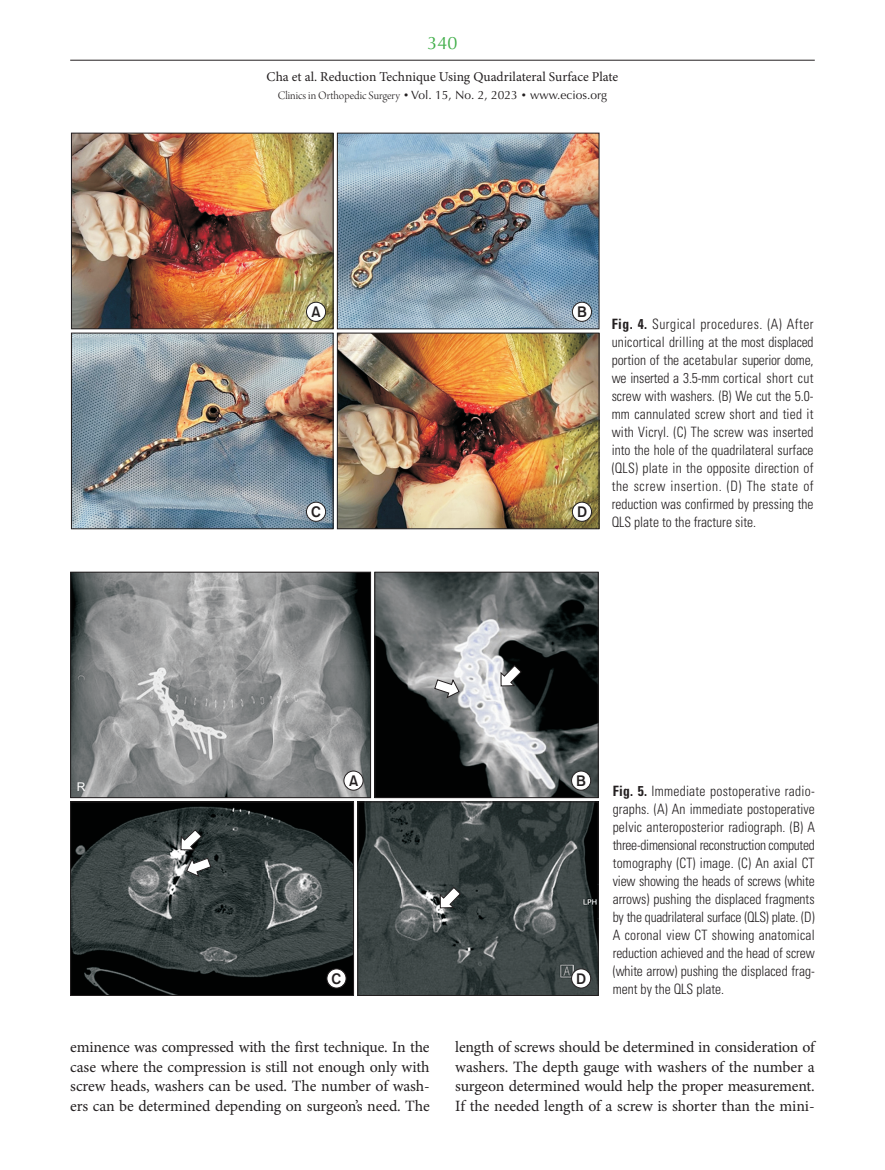
<style>
.page{position:relative;width:885px;height:1170px;background:#fff}
.page>*{position:absolute;margin:0;border:0;box-sizing:border-box;transform-origin:0 0}
.t1{font:18px "Optima LT Std";color:#40ae49}
.t2{font:15.75px/19.5px "Minion Pro";letter-spacing:-.005em;color:#231f20;text-align:justify}
.t3{font:15px "Gothic 725 BT Bold A";color:#231f20}
.t4{font:300 condensed 14.25px/18px "Univers LT Std";color:#231f20;text-align:justify;scale:.95 1}
.t5{font:13.5px "Minion Pro";color:#231f20}
.t6{font:12px "Optima LT Std";color:#231f20}
.t7{font:12px "Arial";color:#fff}
.s1{font-family:"Arno Pro Light Display"}
.s2{font-size:9px}
.s3{font-weight:700}
</style>
<div class="page">
<hr style="left:70px;top:60px;width:744px;height:1px;background:#231f20">
<img style="left:71px;top:133px;width:528px;height:396px">
<svg style="left:70px;top:571px;width:528px;height:424px;background:#595d5e"></svg>
<svg style="left:434px;top:679px;width:25px;height:19px"></svg>
<svg style="left:500px;top:665px;width:21px;height:21px"></svg>
<svg style="left:440px;top:887px;width:20px;height:21px"></svg>
<svg style="left:186px;top:857px;width:25px;height:19px"></svg>
<svg style="left:180px;top:829px;width:22px;height:21px"></svg>
<p class="t1" style="left:427px;top:32px;width:32px">340</p>
<p class="t5" style="left:266px;top:68px;width:353px">Cha et al. Reduction Technique Using Quadrilateral Surface Plate</p>
<p class="t6" style="left:278px;top:88px;width:331px"><span class="s1">Clinics in Orthopedic Surgery</span> <span class="s2">•</span> Vol. 15, No. 2, 2023 <span class="s2">•</span> www.ecios.org</p>
<p class="t7" style="left:77px;top:779px;width:10px">R</p>
<p class="t3" style="left:311px;top:303px;width:11px">A</p>
<p class="t3" style="left:577px;top:303px;width:11px">B</p>
<p class="t3" style="left:311px;top:503px;width:11px">C</p>
<p class="t3" style="left:577px;top:503px;width:12px">D</p>
<p class="t4" style="left:611px;top:314px;width:214px"><span class="s3">Fig. 4.</span> Surgical procedures. (A) After unicortical drilling at the most displaced portion of the acetabular superior dome, we inserted a 3.5-mm cortical short cut screw with washers. (B) We cut the 5.0- mm cannulated screw short and tied it with Vicryl. (C) The screw was inserted into the hole of the quadrilateral surface (QLS) plate in the opposite direction of the screw insertion. (D) The state of reduction was confirmed by pressing the QLS plate to the fracture site.</p>
<p class="t3" style="left:349px;top:771px;width:11px">A</p>
<p class="t3" style="left:576px;top:771px;width:11px">B</p>
<p class="t3" style="left:331px;top:969px;width:11px">C</p>
<p class="t3" style="left:576px;top:969px;width:12px">D</p>
<p class="t4" style="left:612px;top:781px;width:214px"><span class="s3">Fig. 5.</span> Immediate postoperative radio&shy;graphs. (A) An immediate postoperative pelvic anteroposterior radiograph. (B) A three-dimensional reconstruction computed tomography (CT) image. (C) An axial CT view showing the heads of screws (white arrows) pushing the displaced fragments by the quadrilateral surface (QLS) plate. (D)<br>A coronal view CT showing anatomical reduction achieved and the head of screw (white arrow) pushing the displaced frag&shy;ment by the QLS plate.</p>
<p class="t2" style="left:70px;top:1037px;width:361px">eminence was compressed with the first technique. In the case where the compression is still not enough only with screw heads, washers can be used. The number of wash&shy;ers can be determined depending on surgeon’s need. The</p>
<p class="t2" style="left:455px;top:1037px;width:361px">length of screws should be determined in consideration of washers. The depth gauge with washers of the number a surgeon determined would help the proper measurement.<br>If the needed length of a screw is shorter than the mini-</p>
</div>
